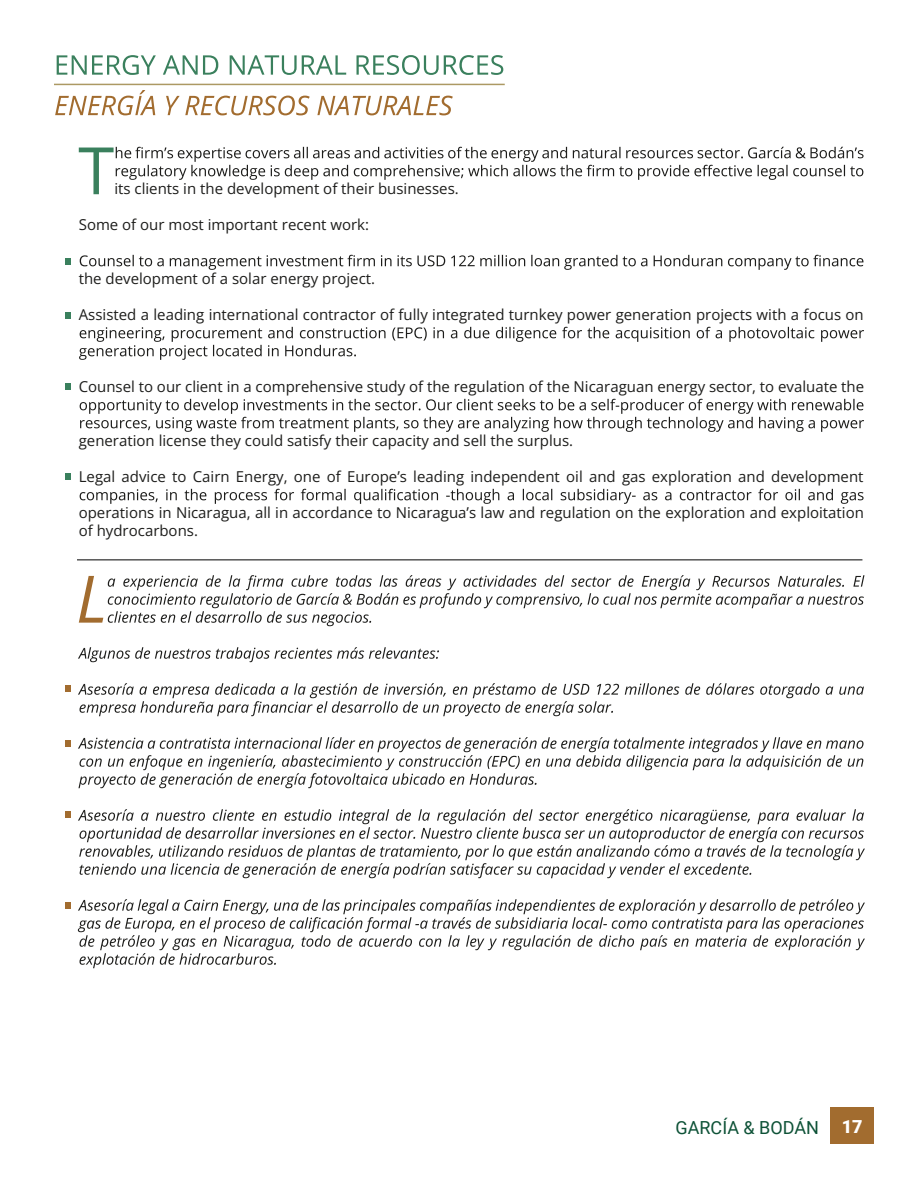
<style>
.page{position:relative;width:918px;height:1188px;background:#fff}
.page>*{position:absolute;margin:0;border:0;box-sizing:border-box;transform-origin:0 0}
.t1{font:65.4px "Open Sans";color:#3a805d}
.t2{font:italic 65.4px "Open Sans";color:#a26c2f}
.t3{font:18px "Roboto";color:#0e5237}
.t4{font:900 18px "Roboto";color:#fff}
.t5{font:15px/18px "Open Sans";color:#1d1d1b}
</style>
<div class="page">
<svg style="left:116px;top:147px;width:748px;height:33px"></svg>
<svg style="left:80px;top:255px;width:783px;height:15px"></svg>
<svg style="left:79px;top:327px;width:785px;height:33px"></svg>
<svg style="left:80px;top:399px;width:784px;height:33px"></svg>
<svg style="left:80px;top:489px;width:784px;height:15px"></svg>
<svg style="left:108px;top:575px;width:756px;height:51px"></svg>
<svg style="left:78px;top:647px;width:361px;height:15px"></svg>
<svg style="left:78px;top:683px;width:786px;height:33px"></svg>
<svg style="left:78px;top:737px;width:786px;height:51px"></svg>
<svg style="left:78px;top:809px;width:787px;height:69px"></svg>
<svg style="left:78px;top:899px;width:787px;height:69px"></svg>
<svg style="left:57px;top:55px;width:446px;height:20px"></svg>
<svg style="left:55px;top:90px;width:398px;height:25px"></svg>
<svg style="left:65px;top:259px;width:6px;height:6px"></svg>
<svg style="left:65px;top:384px;width:6px;height:6px"></svg>
<div style="left:65px;top:740px;width:6px;height:7px;background:#a26c2f"></div>
<div style="left:65px;top:473px;width:6px;height:7px;background:#3a805d"></div>
<div style="left:65px;top:811px;width:6px;height:7px;background:#a26c2f"></div>
<div style="left:65px;top:902px;width:6px;height:7px;background:#a26c2f"></div>
<svg style="left:65px;top:312px;width:6px;height:6px"></svg>
<svg style="left:65px;top:686px;width:6px;height:6px"></svg>
<hr style="left:54px;top:84px;width:451px;height:1px;background:#ac9963">
<hr style="left:77px;top:560px;width:785px;height:1px;background:#000">
<div style="left:830px;top:1108px;width:44px;height:36px;background:#a26c2f"></div>
<h1 class="t1" style="left:78px;top:126px;width:38px">T</h1>
<p class="t5" style="left:114px;top:179px;width:346px">its clients in the development of their businesses.</p>
<p class="t5" style="left:79px;top:215px;width:292px">Some of our most important recent work:</p>
<p class="t5" style="left:79px;top:269px;width:298px">the development of a solar energy project.</p>
<p class="t5" style="left:79px;top:305px;width:787px">Assisted a leading international contractor of fully integrated turnkey power generation projects with a focus on</p>
<p class="t5" style="left:79px;top:377px;width:787px">Counsel to our client in a comprehensive study of the regulation of the Nicaraguan energy sector, to evaluate the</p>
<p class="t5" style="left:79px;top:431px;width:496px">generation license they could satisfy their capacity and sell the surplus.</p>
<p class="t5" style="left:79px;top:467px;width:786px">Legal advice to Cairn Energy, one of Europe’s leading independent oil and gas exploration and development</p>
<p class="t5" style="left:79px;top:503px;width:787px">operations in Nicaragua, all in accordance to Nicaragua’s law and regulation on the exploration and exploitation of hydrocarbons.</p>
<h1 class="t2" style="left:76px;top:554px;width:33px">L</h1>
<p class="t3" style="left:676px;top:1115px;width:145px">GARCÍA &amp; BODÁN</p>
<p class="t4" style="left:842px;top:1114px;width:22px">17</p>
</div>
